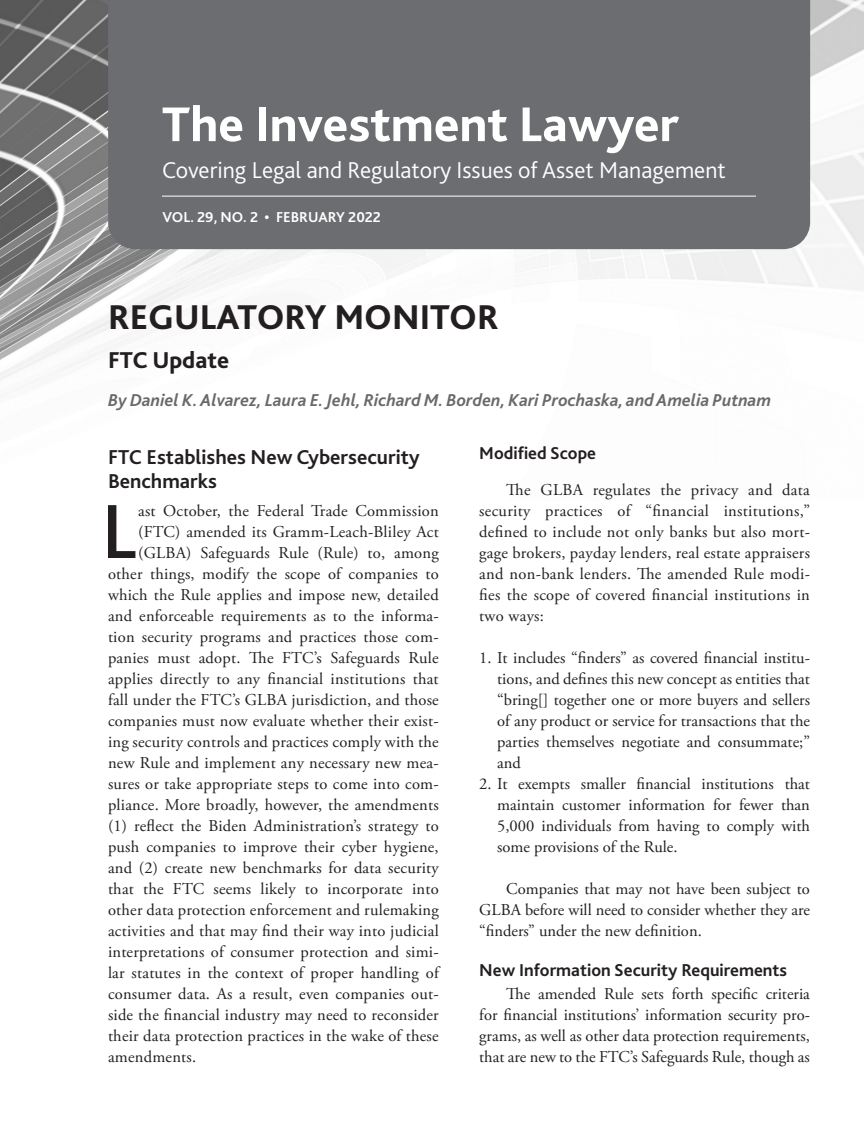
<style>
.page{position:relative;width:864px;height:1134px;background:#fff}
.page>*{position:absolute;margin:0;border:0;box-sizing:border-box;transform-origin:0 0}
.Textdrop{font:500 80.25px "Bliss 2";color:#231f20}
.t1{font:800 51px "Bliss 2";color:#fff}
.Article_Title{font:800 36px "Bliss 2";color:#231f20}
.t2{font:300 24px "Bliss 2";color:#fff}
.Article_Subtitle{font:800 24px "Bliss 2";color:#231f20}
.HeadA{font:700 21px/24px "Bliss 2";color:#231f20}
.Authors{font:italic 700 18px "Bliss 2";color:#69696c}
.HeadB{font:700 18px "Bliss 2";color:#231f20}
.Textdrop-2{font:16.5px "Adobe Garamond Pro";letter-spacing:.015em;color:#231f20}
.Text{font:16.5px/21px "Adobe Garamond Pro";letter-spacing:.005em;color:#231f20;text-align:justify}
.NList_dot_numeric1{font:16.5px/21px "Adobe Garamond Pro";color:#231f20;text-align:justify}
.NList_dot_numeric2{font:16.5px/21px "Adobe Garamond Pro";color:#231f20;text-align:justify}
.TextInd{font:16.5px/21px "Adobe Garamond Pro";color:#231f20;text-align:justify}
.t3{font:700 15px "Bliss 2";color:#fff}
</style>
<div class="page">
<img style="left:0;top:0;width:864px;height:380px">
<div style="left:108px;top:0;width:702px;height:249px;background:#6c6d70"></div>
<hr style="left:162px;top:196px;width:594px;height:1px;background:#fff">
<h2 class="t1" style="left:162px;top:93px;width:518px">The Investment Lawyer</h2>
<h3 class="t2" style="left:162px;top:155px;width:565px">Covering Legal and Regulatory Issues of Asset Management</h3>
<p class="t3" style="left:162px;top:208px;width:220px">VOL. 29, NO. 2 • FEBRUARY 2022</p>
<p class="Article_Title" style="left:108px;top:295px;width:392px">REGULATORY MONITOR</p>
<p class="Article_Subtitle" style="left:108px;top:346px;width:123px">FTC Update</p>
<p class="Authors" style="left:108px;top:389px;width:665px">By Daniel K. Alvarez, Laura E. Jehl, Richard M. Borden, Kari Prochaska, and Amelia Putnam</p>
<p class="HeadA" style="left:108px;top:444px;width:313px">FTC Establishes New Cybersecurity<br>Benchmarks</p>
<p class="Textdrop" style="left:101px;top:482px;width:37px">L</p>
<p class="Textdrop-2" style="left:138px;top:501px;width:302px">ast October, the Federal Trade Commission</p>
<p class="HeadB" style="left:479px;top:442px;width:118px">Modified Scope</p>
<p class="Text" style="left:479px;top:480px;width:332px;text-indent:27px">The GLBA regulates the privacy and data security practices of “financial institutions,” defined to include not only banks but also mort&shy;gage brokers, payday lenders, real estate appraisers and non-bank lenders. The amended Rule modi&shy;fies the scope of covered financial institutions in two ways:</p>
<p class="NList_dot_numeric1" style="left:497px;top:648px;width:314px;text-indent:-18px">1. It includes “finders” as covered financial institu&shy;tions, and defines this new concept as entities that “bring[] together one or more buyers and sellers of any product or service for transactions that the parties themselves negotiate and consummate;” and</p>
<p class="NList_dot_numeric2" style="left:497px;top:774px;width:314px;text-indent:-18px">2. It exempts smaller financial institutions that maintain customer information for fewer than 5,000 individuals from having to comply with some provisions of the Rule.</p>
<p class="TextInd" style="left:479px;top:879px;width:332px;text-indent:27px">Companies that may not have been subject to GLBA before will need to consider whether they are “finders” under the new definition.</p>
<p class="HeadB" style="left:479px;top:959px;width:309px">New Information Security Requirements</p>
<p class="Text" style="left:479px;top:984px;width:332px;text-indent:27px">The amended Rule sets forth specific criteria for financial institutions’ information security pro&shy;grams, as well as other data protection requirements, that are new to the FTC’s Safeguards Rule, though as</p>
<p class="Textdrop-2" style="left:138px;top:522px;width:302px">(FTC) amended its Gramm-Leach-Bliley Act</p>
<p class="Textdrop-2" style="left:138px;top:543px;width:302px">(GLBA) Safeguards Rule (Rule) to, among</p>
<p class="Textdrop-2" style="left:108px;top:564px;width:332px">other things, modify the scope of companies to</p>
<p class="Textdrop-2" style="left:108px;top:585px;width:332px">which the Rule applies and impose new, detailed</p>
<p class="Textdrop-2" style="left:108px;top:606px;width:332px">and enforceable requirements as to the informa-</p>
<p class="Textdrop-2" style="left:108px;top:627px;width:332px">tion security programs and practices those com-</p>
<p class="Textdrop-2" style="left:108px;top:648px;width:332px">panies must adopt. The FTC’s Safeguards Rule</p>
<p class="Textdrop-2" style="left:108px;top:669px;width:332px">applies directly to any financial institutions that</p>
<p class="Textdrop-2" style="left:108px;top:690px;width:332px">fall under the FTC’s GLBA jurisdiction, and those</p>
<p class="Textdrop-2" style="left:108px;top:711px;width:332px">companies must now evaluate whether their exist-</p>
<p class="Textdrop-2" style="left:108px;top:732px;width:332px">ing security controls and practices comply with the</p>
<p class="Textdrop-2" style="left:108px;top:753px;width:332px">new Rule and implement any necessary new mea-</p>
<p class="Textdrop-2" style="left:108px;top:774px;width:332px">sures or take appropriate steps to come into com-</p>
<p class="Textdrop-2" style="left:108px;top:795px;width:332px">pliance. More broadly, however, the amendments</p>
<p class="Textdrop-2" style="left:108px;top:816px;width:332px">(1) reflect the Biden Administration’s strategy to</p>
<p class="Textdrop-2" style="left:108px;top:837px;width:332px">push companies to improve their cyber hygiene,</p>
<p class="Textdrop-2" style="left:108px;top:858px;width:332px">and (2) create new benchmarks for data security</p>
<p class="Textdrop-2" style="left:108px;top:879px;width:332px">that the FTC seems likely to incorporate into</p>
<p class="Textdrop-2" style="left:108px;top:900px;width:332px">other data protection enforcement and rulemaking</p>
<p class="Textdrop-2" style="left:108px;top:921px;width:332px">activities and that may find their way into judicial</p>
<p class="Textdrop-2" style="left:108px;top:942px;width:332px">interpretations of consumer protection and simi-</p>
<p class="Textdrop-2" style="left:108px;top:963px;width:332px">lar statutes in the context of proper handling of</p>
<p class="Textdrop-2" style="left:108px;top:984px;width:332px">consumer data. As a result, even companies out-</p>
<p class="Textdrop-2" style="left:108px;top:1005px;width:332px">side the financial industry may need to reconsider</p>
<p class="Textdrop-2" style="left:108px;top:1026px;width:332px">their data protection practices in the wake of these</p>
<p class="Textdrop-2" style="left:108px;top:1047px;width:90px">amendments.</p>
</div>
